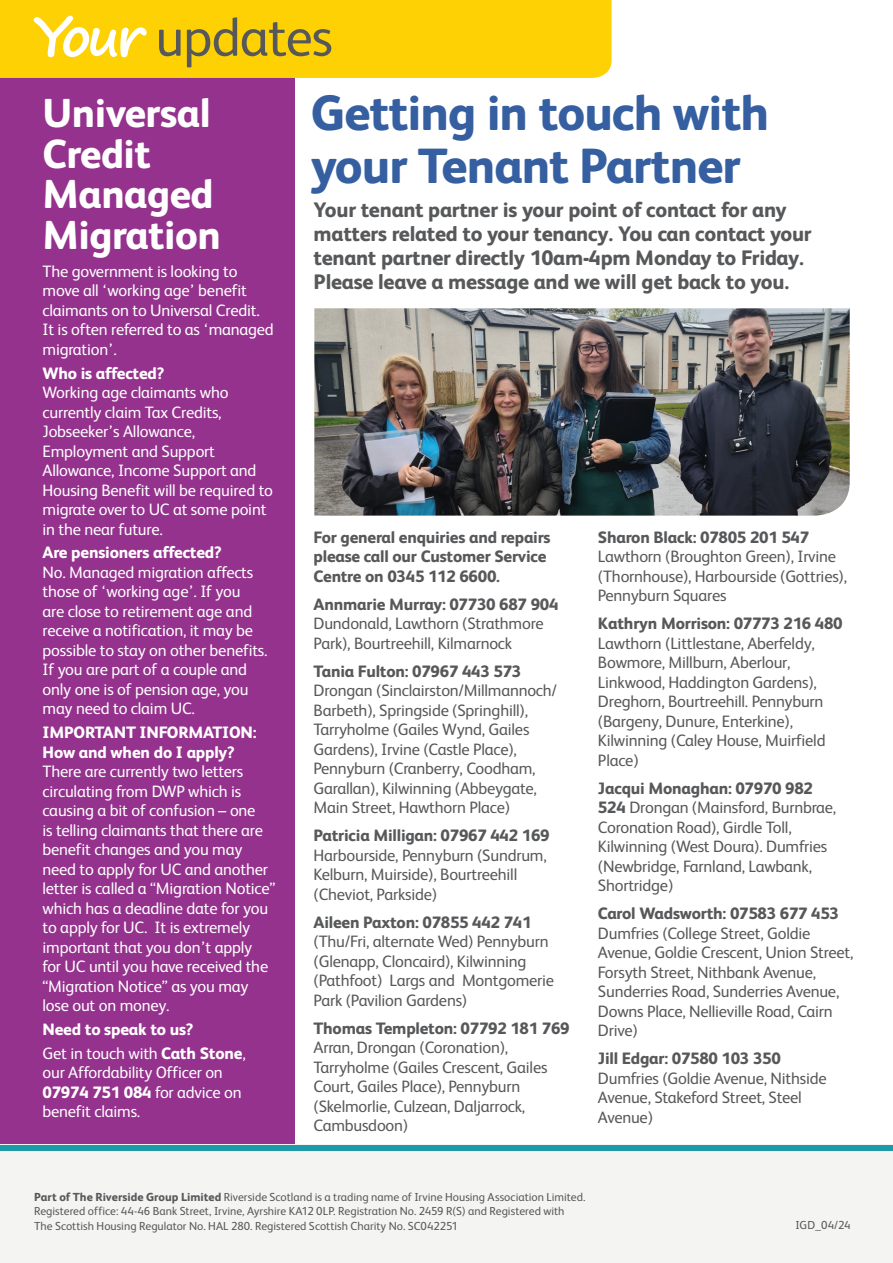
<style>
.page{position:relative;width:893px;height:1263px;background:#fff}
.page>*{position:absolute;margin:0;border:0;box-sizing:border-box;transform-origin:0 0}
.t1{font:54px "FS Albert";letter-spacing:-.015em;color:#57585a}
.t2{font:800 49.5px/52.5px "FS Albert";letter-spacing:-.02em;color:#355fa0}
.t3{font:800 40.5px/40.5px "FS Albert";letter-spacing:-.01em;color:#fff}
.t4{font:800 21px/24px "FS Albert";letter-spacing:-.01em;color:#57585a}
.t5{font:16.5px/19.5px "FS Albert";letter-spacing:-.015em;color:#57585a}
.t6{font:16.5px/19.5px "FS Albert";letter-spacing:-.01em;color:#fff}
.t7{font:800 16.5px/19.5px "FS Albert";letter-spacing:-.015em;color:#57585a}
.t8{font:800 16.5px/19.5px "FS Albert";letter-spacing:-.01em;color:#fff}
.t9{font:11.7px/14.1px "FS Albert";color:#57585a}
.s1{font-family:"Segoe Print";font-weight:700;color:#fff}
.s2{font-weight:400}
.s3{font-weight:800}
</style>
<div class="page">
<div style="left:0;top:0;width:294px;height:1263px;background:#95328d"></div>
<div style="left:0;top:1145px;width:893px;height:118px;background:#f4f5f2"></div>
<div style="left:0;top:1145px;width:893px;height:5px;background:#1e99a8"></div>
<div style="left:0;top:0;width:612px;height:78px;background:#fed105"></div>
<img style="left:314px;top:308px;width:536px;height:208px">
<h1 class="t1" style="left:33px;top:2px;width:301px"><span class="s1">Your</span> updates</h1>
<h3 class="t3" style="left:43px;top:91px;width:180px">Universal<br>Credit<br>Managed<br>Migration</h3>
<p class="t6" style="left:43px;top:260px;width:233px">The government is looking to move all ‘working age’ benefit claimants on to Universal Credit.<br>It is often referred to as ‘managed migration’.</p>
<p class="t8" style="left:43px;top:362px;width:123px">Who is affected?</p>
<p class="t6" style="left:43px;top:382px;width:232px">Working age claimants who currently claim Tax Credits,<br>Jobseeker’s Allowance,<br>Employment and Support<br>Allowance, Income Support and<br>Housing Benefit will be required to migrate over to UC at some point in the near future.</p>
<p class="t8" style="left:43px;top:542px;width:181px">Are pensioners affected?</p>
<p class="t6" style="left:43px;top:562px;width:227px">No. Managed migration affects those of ‘working age’. If you<br>are close to retirement age and receive a notification, it may be possible to stay on other benefits.<br>If you are part of a couple and only one is of pension age, you may need to claim UC.</p>
<p class="t8" style="left:43px;top:722px;width:216px">IMPORTANT INFORMATION:<br>How and when do I apply?</p>
<p class="t6" style="left:43px;top:761px;width:235px">There are currently two letters circulating from DWP which is causing a bit of confusion – one<br>is telling claimants that there are benefit changes and you may need to apply for UC and another letter is called a “Migration Notice” which has a deadline date for you to apply for UC. It is extremely important that you don’t apply<br>for UC until you have received the “Migration Notice” as you may lose out on money.</p>
<p class="t8" style="left:43px;top:1017px;width:205px;line-height:23.7px">Need to speak to us?<br><span class="s2">Get in touch with</span> Cath Stone<span class="s2">,</span></p>
<p class="t6" style="left:43px;top:1062px;width:201px">our Affordability Officer on<br><span class="s3">07974 751 084</span> for advice on benefit claims.</p>
<h2 class="t2" style="left:311px;top:85px;width:460px">Getting in touch with your Tenant Partner</h2>
<p class="t4" style="left:314px;top:197px;width:500px">Your tenant partner is your point of contact for any matters related to your tenancy. You can contact your tenant partner directly 10am-4pm Monday to Friday.<br>Please leave a message and we will get back to you.</p>
<p class="t7" style="left:314px;top:526px;width:238px">For general enquiries and repairs please call our Customer Service<br>Centre on 0345 112 6600.</p>
<p class="t7" style="left:314px;top:593px;width:246px">Annmarie Murray: 07730 687 904</p>
<p class="t5" style="left:314px;top:613px;width:232px">Dundonald, Lawthorn (Strathmore<br>Park), Bourtreehill, Kilmarnock</p>
<p class="t7" style="left:314px;top:660px;width:209px">Tania Fulton: 07967 443 573</p>
<p class="t5" style="left:314px;top:680px;width:245px">Drongan (Sinclairston/Millmannoch/ Barbeth), Springside (Springhill), Tarryholme (Gailes Wynd, Gailes Gardens), Irvine (Castle Place), Pennyburn (Cranberry, Coodham, Garallan), Kilwinning (Abbeygate, Main Street, Hawthorn Place)</p>
<p class="t7" style="left:314px;top:825px;width:238px">Patricia Milligan: 07967 442 169</p>
<p class="t5" style="left:314px;top:844px;width:235px">Harbourside, Pennyburn (Sundrum,<br>Kelburn, Muirside), Bourtreehill (Cheviot, Parkside)</p>
<p class="t7" style="left:314px;top:911px;width:219px">Aileen Paxton: 07855 442 741</p>
<p class="t5" style="left:314px;top:931px;width:242px">(Thu/Fri, alternate Wed) Pennyburn (Glenapp, Cloncaird), Kilwinning (Pathfoot) Largs and Montgomerie<br>Park (Pavilion Gardens)</p>
<p class="t7" style="left:314px;top:1017px;width:258px">Thomas Templeton: 07792 181 769</p>
<p class="t5" style="left:314px;top:1037px;width:235px">Arran, Drongan (Coronation),<br>Tarryholme (Gailes Crescent, Gailes<br>Court, Gailes Place), Pennyburn (Skelmorlie, Culzean, Daljarrock,<br>Cambusdoon)</p>
<p class="t7" style="left:598px;top:526px;width:213px">Sharon Black: 07805 201 547</p>
<p class="t5" style="left:598px;top:546px;width:251px">Lawthorn (Broughton Green), Irvine (Thornhouse), Harbourside (Gottries),<br>Pennyburn Squares</p>
<p class="t7" style="left:598px;top:613px;width:246px">Kathryn Morrison: 07773 216 480</p>
<p class="t5" style="left:598px;top:632px;width:229px">Lawthorn (Littlestane, Aberfeldy,<br>Bowmore, Millburn, Aberlour,<br>Linkwood, Haddington Gardens),<br>Dreghorn, Bourtreehill. Pennyburn (Bargeny, Dunure, Enterkine),<br>Kilwinning (Caley House, Muirfield<br>Place)</p>
<p class="t5" style="left:598px;top:777px;width:240px"><span class="s3">Jacqui Monaghan: 07970 982<br>524</span> Drongan (Mainsford, Burnbrae,<br>Coronation Road), Girdle Toll,<br>Kilwinning (West Doura). Dumfries (Newbridge, Farnland, Lawbank,<br>Shortridge)</p>
<p class="t7" style="left:598px;top:903px;width:243px">Carol Wadsworth: 07583 677 453</p>
<p class="t5" style="left:598px;top:923px;width:257px">Dumfries (College Street, Goldie<br>Avenue, Goldie Crescent, Union Street,<br>Forsyth Street, Nithbank Avenue,<br>Sunderries Road, Sunderries Avenue,<br>Downs Place, Nellieville Road, Cairn<br>Drive)</p>
<p class="t7" style="left:598px;top:1048px;width:184px">Jill Edgar: 07580 103 350</p>
<p class="t5" style="left:598px;top:1068px;width:230px">Dumfries (Goldie Avenue, Nithside<br>Avenue, Stakeford Street, Steel<br>Avenue)</p>
<p class="t9" style="left:34px;top:1189px;width:553px"><span class="s3">Part of The Riverside Group Limited</span> Riverside Scotland is a trading name of Irvine Housing Association Limited.<br>Registered office: 44-46 Bank Street, Irvine, Ayrshire KA12 0LP. Registration No. 2459 R(S) and Registered with<br>The Scottish Housing Regulator No. HAL 280. Registered Scottish Charity No. SC042251</p>
<p class="t9" style="left:795px;top:1218px;width:56px">IGD_04/24</p>
</div>
